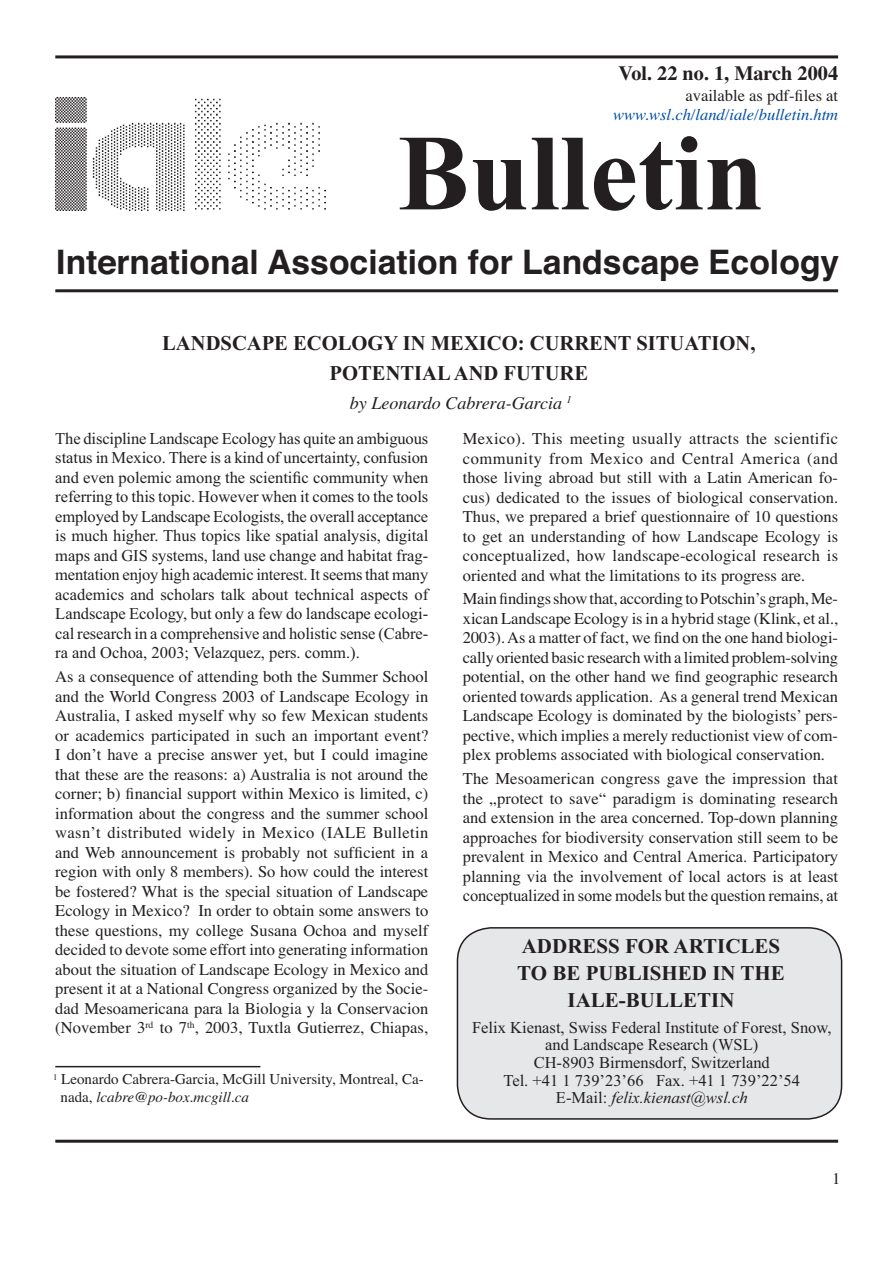
<style>
.page{position:relative;width:893px;height:1263px;background:#fff}
.page>*{position:absolute;margin:0;border:0;box-sizing:border-box;transform-origin:0 0}
.t1{font:700 108px "Times New Roman";color:#231f20}
.t2{font:700 33.75px "Helvetica";color:#231f20}
.t3{font:700 21px/27px "Times New Roman";color:#231f20;text-align:center}
.t4{font:700 20.25px "Times";color:#231f20}
.t5{font:italic 18px "Times";color:#231f20}
.t6{font:16.5px/19.5px "Times";color:#231f20;text-align:justify}
.t7{font:16.5px/19.5px "Times New Roman";color:#231f20;text-align:justify}
.t8{font:italic 16.5px "Times";color:#0050a3}
.t9{font:15px/18px "Times";color:#231f20}
.s1{font-style:italic}
</style>
<div class="page">
<hr style="left:55px;top:55px;width:783px;height:3px;background:#231f20">
<hr style="left:55px;top:289px;width:783px;height:3px;background:#231f20">
<hr style="left:55px;top:1140px;width:783px;height:3px;background:#231f20">
<img style="left:55px;top:98px;width:271px;height:113px">
<hr style="left:55px;top:1066px;width:205px;height:1px;background:#231f20">
<div style="left:457px;top:928px;width:384px;height:191px;background:#e6e7e8;border-radius:34px"></div>
<div style="left:456px;top:927px;width:386px;height:193px;border:2px solid #231f20;border-radius:34px"></div>
<p class="t4" style="left:618px;top:66px;width:221px">Vol. 22 no. 1, March 2004</p>
<p class="t6" style="left:685px;top:87px;width:154px">available as pdf-files at</p>
<p class="t8" style="left:613px;top:109px;width:226px">www.wsl.ch/land/iale/bulletin.htm</p>
<h1 class="t1" style="left:397px;top:138px;width:368px">Bulletin</h1>
<h2 class="t2" style="left:56px;top:250px;width:784px">International Association for Landscape Ecol o gy</h2>
<p class="t3" style="left:162px;top:331px;width:595px;line-height:30px">LANDSCAPE ECOLOGY IN MEXICO: CURRENT SITUATION,<br>POTENTIAL AND FUTURE</p>
<p class="t5" style="left:350px;top:397px;width:223px">by Leonardo Cabrera-Garcia <sup>1</sup></p>
<p class="t7" style="left:55px;top:430px;width:374px">The discipline Landscape Ecology has quite an ambiguous status in Mexico. There is a kind of uncertainty, confusion and even polemic among the scientific community when referring to this topic. However when it comes to the tools employed by Landscape Ecologists, the overall acceptance is much higher. Thus topics like spatial analysis, digital maps and GIS systems, land use change and habitat frag&shy;mentation enjoy high academic interest. It seems that many academics and scholars talk about technical aspects of Landscape Ecology, but only a few do landscape ecologi&shy;cal research in a comprehensive and holistic sense (Cabre&shy;ra and Ochoa, 2003; Velazquez, pers. comm.).</p>
<p class="t6" style="left:55px;top:668px;width:374px">As a consequence of attending both the Summer School and the World Congress 2003 of Landscape Ecology in Australia, I asked myself why so few Mexican students or academics participated in such an important event?<br>I donʼt have a precise answer yet, but I could imagine that these are the reasons: a) Australia is not around the corner; b) financial support within Mexico is limited, c) information about the congress and the summer school wasnʼt distributed widely in Mexico (IALE Bulletin and Web announcement is probably not sufficient in a region with only 8 members). So how could the interest be fostered? What is the special situation of Landscape Ecology in Mexico? In order to obtain some answers to these questions, my college Susana Ochoa and myself decided to devote some effort into generating information about the situation of Landscape Ecology in Mexico and present it at a National Congress organized by the Socie&shy;dad Mesoamericana para la Biologia y la Conservacion (November 3<sup>rd</sup> to 7<sup>th</sup>, 2003, Tuxtla Gutierrez, Chiapas,</p>
<p class="t9" style="left:61px;top:1072px;width:364px;text-indent:-7px"><sup>1</sup> Leonardo Cabrera-Garcia, McGill University, Montreal, Ca&shy;nada, <span class="s1">lcabre@po-box.mcgill.ca</span></p>
<p class="t6" style="left:463px;top:430px;width:377px">Mexico). This meeting usually attracts the scientific community from Mexico and Central America (and those living abroad but still with a Latin American fo&shy;cus) dedicated to the issues of biological conservation.<br>Thus, we prepared a brief questionnaire of 10 questions to get an understanding of how Landscape Ecology is conceptualized, how landscape-ecological research is oriented and what the limitations to its progress are.</p>
<p class="t6" style="left:463px;top:591px;width:377px">Main findings show that, according to Potschinʼs graph, Me&shy;xican Landscape Ecology is in a hybrid stage (Klink, et al., 2003). As a matter of fact, we find on the one hand biologi&shy;cally oriented basic research with a limited problem-solving potential, on the other hand we find geographic research oriented towards application. As a general trend Mexican Landscape Ecology is dominated by the biologistsʼ pers&shy;pective, which implies a merely reductionist view of com&shy;plex problems associated with biological conservation.</p>
<p class="t6" style="left:463px;top:770px;width:377px">The Mesoamerican congress gave the impression that the „protect to save“ paradigm is dominating research and extension in the area concerned. Top-down planning</p>
<p class="t7" style="left:463px;top:829px;width:377px">approaches for biodiversity conservation still seem to be prevalent in Mexico and Central America. Participatory planning via the involvement of local actors is at least conceptualized in some models but the question remains, at</p>
<p class="t3" style="left:517px;top:935px;width:269px">ADDRESS FOR ARTICLES<br>TO BE PUBLISHED IN THE<br>IALE-BUL LE TIN</p>
<p class="t7" style="left:472px;top:1020px;width:361px;line-height:17.7px;text-align:center">Felix Kienast, Swiss Federal Institute of Forest, Snow, and Landscape Research (WSL)<br>CH-8903 Birmensdorf, Swit zer land<br>Tel. +41 1 739’23’66 Fax. +41 1 739’22’54<br>E-Mail: <span class="s1">felix.kienast@wsl.ch</span></p>
<p class="t6" style="left:832px;top:1170px;width:10px">1</p>
</div>
